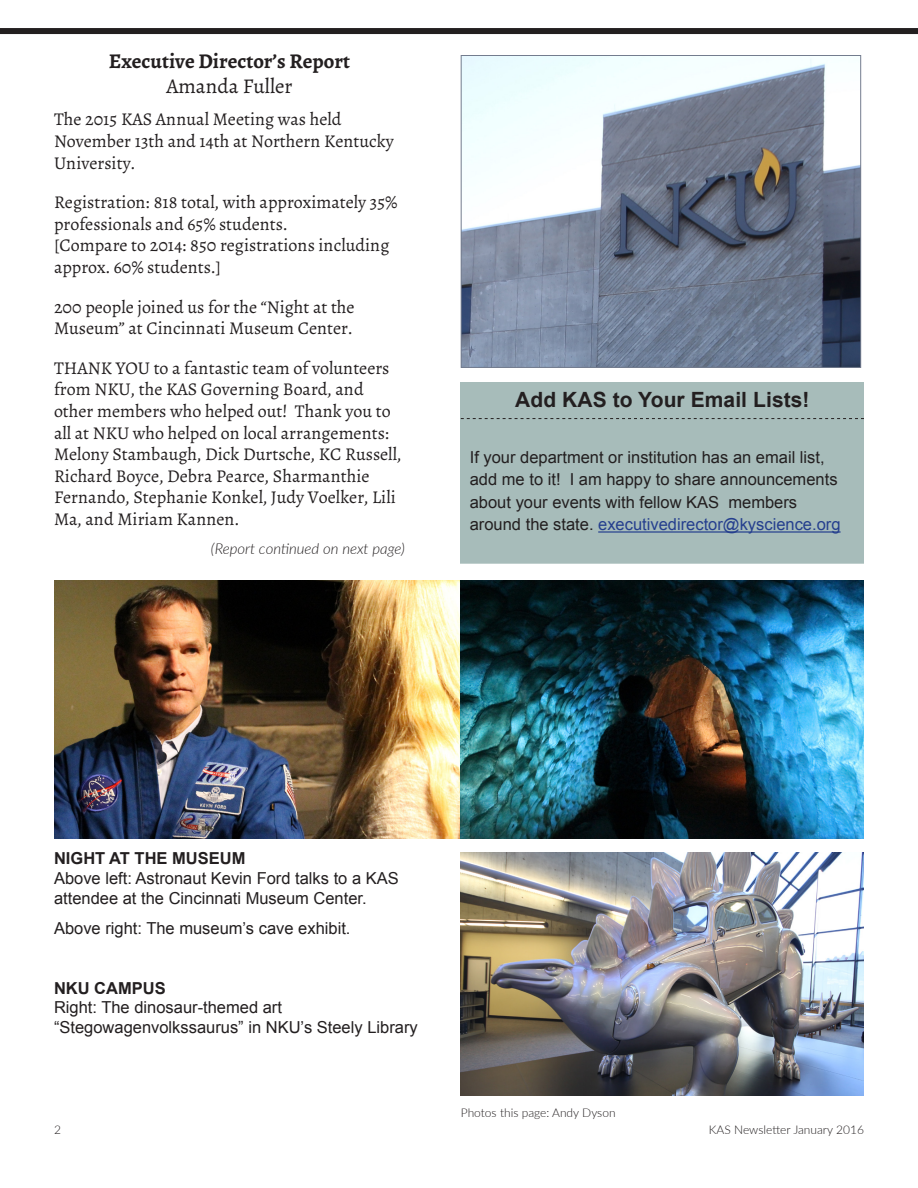
<style>
.page{position:relative;width:918px;height:1188px;background:#fff}
.page>*{position:absolute;margin:0;border:0;box-sizing:border-box;transform-origin:0 0}
.Small_Headline{font:700 21px "Alegreya";color:#231f20}
.Paragraph_Style_1{font:700 21px "Arial";letter-spacing:.005em;color:#231f20}
.Small_Headline-2{font:21px "Alegreya";color:#231f20}
.Small_Headline-3{font:18px/21.6px "Alegreya";color:#231f20}
.Paragraph_Style_1-2{font:16.5px/22.5px "Arial";color:#231f20}
.Paragraph_Style_1-3{font:700 16.5px "Arial";color:#231f20}
.t1{font:italic 300 15px "Lato";color:#231f20}
.Paragraph_Style_1-4{font:300 12px "Lato";color:#231f20}
.s1{color:#253f8e}
</style>
<div class="page">
<div style="left:461px;top:382px;width:403px;height:196px;background:#a7bcba"></div>
<hr style="left:598px;top:531px;width:243px;height:2px;background:#253f8e">
<svg style="left:461px;top:418px;width:403px;height:1px"></svg>
<div style="left:0;top:28px;width:918px;height:6px;background:#231f20"></div>
<div style="left:0;top:564px;width:918px;height:18px;background:#fff"></div>
<img style="left:463px;top:57px;width:396px;height:309px">
<div style="left:461px;top:55px;width:400px;height:313px;border:1px solid #737c8e"></div>
<img style="left:54px;top:580px;width:810px;height:258px">
<img style="left:461px;top:853px;width:403px;height:243px">
<p class="Small_Headline" style="left:109px;top:47px;width:243px">Executive Director’s Report</p>
<p class="Small_Headline-2" style="left:166px;top:73px;width:128px">Amanda Fuller</p>
<p class="Small_Headline-3" style="left:54px;top:109px;width:341px">The 2015 KAS Annual Meeting was held<br>November 13th and 14th at Northern Kentucky<br>University.</p>
<p class="Small_Headline-3" style="left:54px;top:192px;width:345px">Registration: 818 total, with approximately 35% professionals and 65% students.</p>
<p class="Small_Headline-3" style="left:54px;top:235px;width:337px">[Compare to 2014: 850 registrations including approx. 60% students.]</p>
<p class="Small_Headline-3" style="left:54px;top:296px;width:302px">200 people joined us for the “Night at the<br>Museum” at Cincinnati Museum Center.</p>
<p class="Small_Headline-3" style="left:54px;top:357px;width:349px">THANK YOU to a fantastic team of volunteers from NKU, the KAS Governing Board, and other members who helped out! Thank you to all at NKU who helped on local arrangements:<br>Melony Stambaugh, Dick Durtsche, KC Russell, Richard Boyce, Debra Pearce, Sharmanthie Fernando, Stephanie Konkel, Judy Voelker, Lili Ma, and Miriam Kannen.</p>
<p class="t1" style="left:211px;top:538px;width:196px">(Report continued on next page)</p>
<p class="Paragraph_Style_1" style="left:515px;top:385px;width:296px">Add KAS to Your Email Lists!</p>
<p class="Paragraph_Style_1-2" style="left:470px;top:446px;width:372px">If your department or institution has an email list, add me to it! I am happy to share announcements about your events with fellow KAS members around the state. <span class="s1">executivedirector@kyscience.org</span></p>
<p class="Paragraph_Style_1-3" style="left:54px;top:847px;width:193px">NIGHT AT THE MUSEUM</p>
<p class="Paragraph_Style_1-2" style="left:54px;top:868px;width:346px;line-height:19.8px">Above left: Astronaut Kevin Ford talks to a KAS attendee at the Cincinnati Museum Center.</p>
<p class="Paragraph_Style_1-2" style="left:54px;top:917px;width:298px">Above right: The museum’s cave exhibit.</p>
<p class="Paragraph_Style_1-3" style="left:54px;top:977px;width:113px">NKU CAMPUS</p>
<p class="Paragraph_Style_1-2" style="left:54px;top:998px;width:365px;line-height:19.8px">Right: The dinosaur-themed art “Stegowagenvolkssaurus” in NKU’s Steely Library</p>
<p class="Paragraph_Style_1-4" style="left:461px;top:1104px;width:156px">Photos this page: Andy Dyson</p>
<p class="Paragraph_Style_1-4" style="left:54px;top:1121px;width:8px">2</p>
<p class="Paragraph_Style_1-4" style="left:709px;top:1122px;width:157px">KAS Newsletter January 2016</p>
</div>
